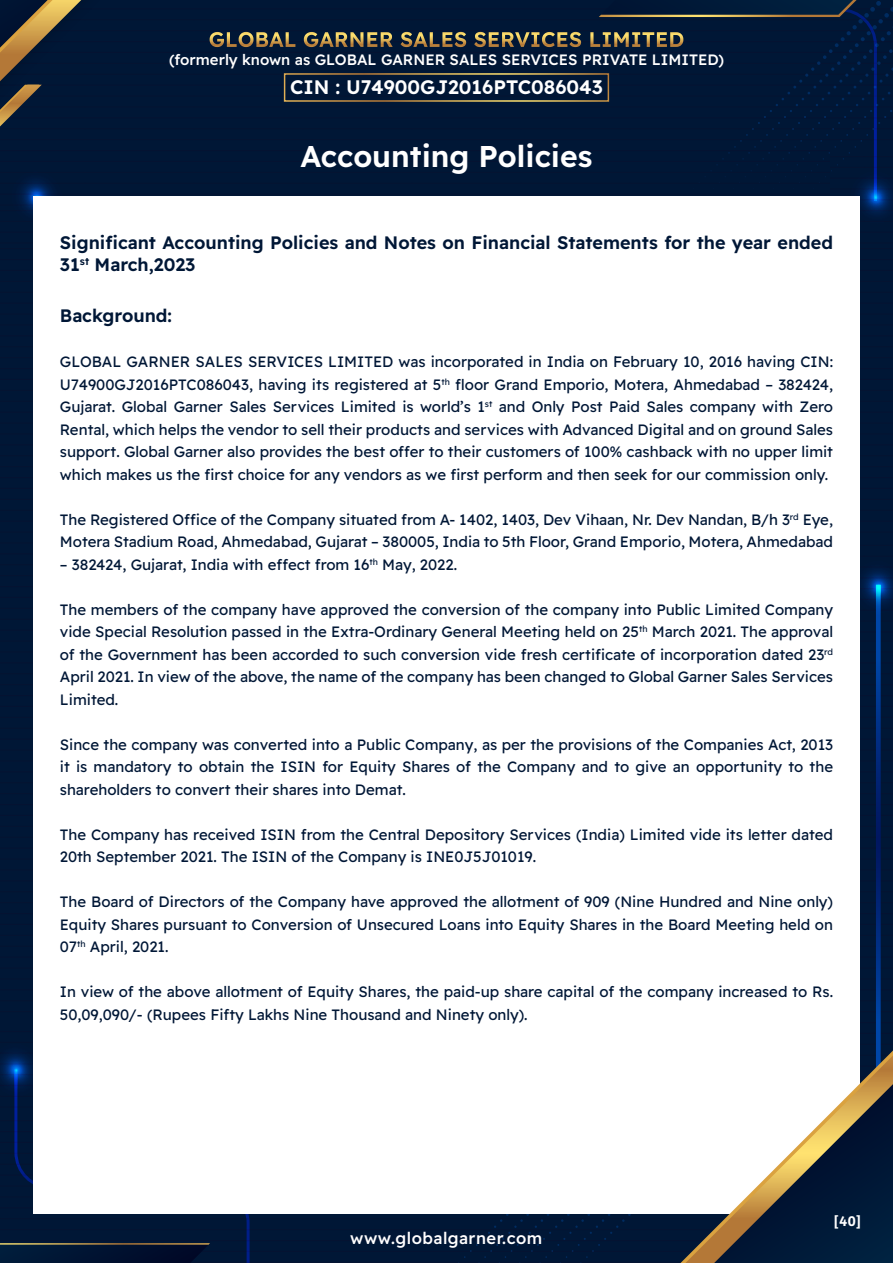
<style>
.page{position:relative;width:893px;height:1263px;background:#001736}
.page>*{position:absolute;margin:0;border:0;box-sizing:border-box;transform-origin:0 0}
.t1{font:600 30px "Readex Pro";color:#fff}
.t2{font:600 19.5px "Readex Pro";color:#fff}
.t3{font:600 18px/22.5px "Readex Pro";color:#001736}
.t4{font:500 16.5px "Readex Pro";letter-spacing:.03em;color:#fff}
.t5{font:15px/22.5px "Readex Pro";color:#001736;text-align:justify}
.t6{font:500 15px "Readex Pro";color:#fff}
.t7{font:600 15px "Bree";color:#fff}
</style>
<div class="page">
<div style="left:33px;top:196px;width:827px;height:1017px;background:#fff"></div>
<svg style="left:14px;top:1116px;width:236px;height:147px"></svg>
<svg style="left:404px;top:1213px;width:276px;height:50px"></svg>
<svg style="left:876px;top:633px;width:5px;height:417px;background:#002d80"></svg>
<svg style="left:861px;top:569px;width:32px;height:64px"></svg>
<svg style="left:22px;top:206px;width:11px;height:9px"></svg>
<svg style="left:0;top:1052px;width:33px;height:64px"></svg>
<svg style="left:0;top:1243px;width:210px;height:20px"></svg>
<svg style="left:685px;top:1055px;width:208px;height:208px"></svg>
<img style="left:0;top:126px;width:54px;height:80px">
<svg style="left:0;top:0;width:81px;height:126px"></svg>
<svg style="left:210px;top:32px;width:85px;height:15px"></svg>
<svg style="left:304px;top:32px;width:89px;height:15px"></svg>
<svg style="left:401px;top:32px;width:65px;height:15px"></svg>
<svg style="left:474px;top:32px;width:107px;height:15px"></svg>
<svg style="left:590px;top:0;width:303px;height:216px"></svg>
<p class="t6" style="left:169px;top:51px;width:556px">(formerly known as GLOBAL GARNER SALES SERVICES PRIVATE LIMITED)</p>
<h2 class="t2" style="left:290px;top:76px;width:314px">CIN : U74900GJ2016PTC086043</h2>
<h1 class="t1" style="left:300px;top:139px;width:293px">Accounting Policies</h1>
<p class="t3" style="left:60px;top:231px;width:775px">Significant Accounting Policies and Notes on Financial Statements for the year ended<br>31<sup>st</sup> March,2023</p>
<p class="t3" style="left:60px;top:305px;width:114px">Background:</p>
<p class="t5" style="left:60px;top:351px;width:775px">GLOBAL GARNER SALES SERVICES LIMITED was incorporated in India on February 10, 2016 having CIN:<br>U74900GJ2016PTC086043, having its registered at 5<sup>th</sup> floor Grand Emporio, Motera, Ahmedabad – 382424, Gujarat. Global Garner Sales Services Limited is world’s 1<sup>st</sup> and Only Post Paid Sales company with Zero Rental, which helps the vendor to sell their products and services with Advanced Digital and on ground Sales support. Global Garner also provides the best offer to their customers of 100% cashback with no upper limit which makes us the first choice for any vendors as we first perform and then seek for our commission only.</p>
<p class="t5" style="left:60px;top:508px;width:775px">The Registered Office of the Company situated from A- 1402, 1403, Dev Vihaan, Nr. Dev Nandan, B/h 3<sup>rd</sup> Eye,<br>Motera Stadium Road, Ahmedabad, Gujarat – 380005, India to 5th Floor, Grand Emporio, Motera, Ahmedabad</p>
<p class="t5" style="left:60px;top:553px;width:399px">– 382424, Gujarat, India with effect from 16<sup>th</sup> May, 2022.</p>
<p class="t5" style="left:60px;top:598px;width:775px">The members of the company have approved the conversion of the company into Public Limited Company vide Special Resolution passed in the Extra-Ordinary General Meeting held on 25<sup>th</sup> March 2021. The approval of the Government has been accorded to such conversion vide fresh certificate of incorporation dated 23<sup>rd </sup>April 2021. In view of the above, the name of the company has been changed to Global Garner Sales Services Limited.</p>
<p class="t5" style="left:60px;top:733px;width:775px">Since the company was converted into a Public Company, as per the provisions of the Companies Act, 2013 it is mandatory to obtain the ISIN for Equity Shares of the Company and to give an opportunity to the shareholders to convert their shares into Demat.</p>
<p class="t5" style="left:60px;top:823px;width:775px">The Company has received ISIN from the Central Depository Services (India) Limited vide its letter dated<br>20th September 2021. The ISIN of the Company is INE0J5J01019.</p>
<p class="t5" style="left:60px;top:891px;width:775px">The Board of Directors of the Company have approved the allotment of 909 (Nine Hundred and Nine only)<br>Equity Shares pursuant to Conversion of Unsecured Loans into Equity Shares in the Board Meeting held on 07<sup>th</sup> April, 2021.</p>
<p class="t5" style="left:60px;top:981px;width:775px">In view of the above allotment of Equity Shares, the paid-up share capital of the company increased to Rs.<br>50,09,090/- (Rupees Fifty Lakhs Nine Thousand and Ninety only).</p>
<p class="t4" style="left:350px;top:1229px;width:194px">www.globalgarner.com</p>
<p class="t7" style="left:834px;top:1210px;width:29px">[40]</p>
</div>
